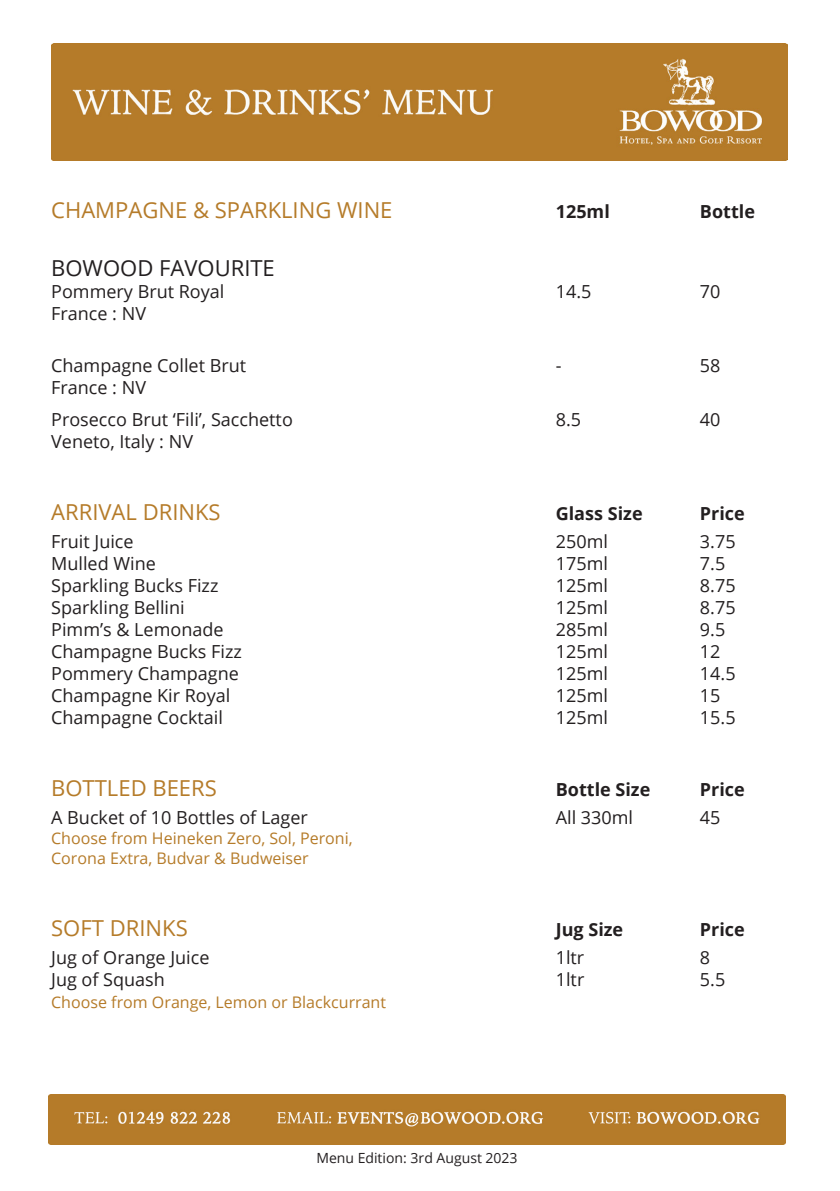
<style>
.page{position:relative;width:840px;height:1191px;background:#fff}
.page>*{position:absolute;margin:0;border:0;box-sizing:border-box;transform-origin:0 0}
.t1{font:22px "Open Sans";color:#b57b29}
.t2{font:22px "Open Sans";color:#231f20}
.t3{font:18px "Open Sans";color:#231f20}
.t4{font:700 18px "Open Sans";color:#231f20}
.t5{font:16px "Open Sans";color:#b57b29}
.t6{font:14px "Open Sans";color:#231f20}
</style>
<div class="page">
<img style="left:49px;top:1094px;width:735px;height:50px">
<img style="left:51px;top:43px;width:735px;height:118px">
<p class="t1" style="left:51px;top:195px;width:342px">CHAMPAGNE &amp; SPARKLING WINE</p>
<p class="t4" style="left:555px;top:199px;width:55px">125ml</p>
<p class="t4" style="left:699px;top:199px;width:56px">Bottle</p>
<p class="t2" style="left:51px;top:253px;width:225px">BOWOOD FAVOURITE</p>
<p class="t3" style="left:51px;top:279px;width:175px">Pommery Brut Royal</p>
<p class="t3" style="left:555px;top:279px;width:37px">14.5</p>
<p class="t3" style="left:699px;top:279px;width:22px">70</p>
<p class="t3" style="left:51px;top:301px;width:96px">France : NV</p>
<p class="t3" style="left:51px;top:353px;width:196px">Champagne Collet Brut</p>
<p class="t3" style="left:555px;top:353px;width:7px">-</p>
<p class="t3" style="left:699px;top:353px;width:22px">58</p>
<p class="t3" style="left:51px;top:375px;width:96px">France : NV</p>
<p class="t3" style="left:51px;top:407px;width:243px">Prosecco Brut ‘Fili’, Sacchetto</p>
<p class="t3" style="left:555px;top:407px;width:27px">8.5</p>
<p class="t3" style="left:699px;top:407px;width:22px">40</p>
<p class="t3" style="left:51px;top:429px;width:143px">Veneto, Italy : NV</p>
<p class="t1" style="left:51px;top:497px;width:171px">ARRIVAL DRINKS</p>
<p class="t4" style="left:555px;top:501px;width:88px">Glass Size</p>
<p class="t4" style="left:699px;top:501px;width:46px">Price</p>
<p class="t3" style="left:51px;top:529px;width:84px">Fruit Juice</p>
<p class="t3" style="left:555px;top:529px;width:54px">250ml</p>
<p class="t3" style="left:699px;top:529px;width:37px">3.75</p>
<p class="t3" style="left:51px;top:551px;width:106px">Mulled Wine</p>
<p class="t3" style="left:555px;top:551px;width:54px">175ml</p>
<p class="t3" style="left:699px;top:551px;width:27px">7.5</p>
<p class="t3" style="left:51px;top:573px;width:169px">Sparkling Bucks Fizz</p>
<p class="t3" style="left:555px;top:573px;width:54px">125ml</p>
<p class="t3" style="left:699px;top:573px;width:37px">8.75</p>
<p class="t3" style="left:51px;top:595px;width:135px">Sparkling Bellini</p>
<p class="t3" style="left:555px;top:595px;width:54px">125ml</p>
<p class="t3" style="left:699px;top:595px;width:37px">8.75</p>
<p class="t3" style="left:51px;top:617px;width:174px">Pimm’s &amp; Lemonade</p>
<p class="t3" style="left:555px;top:617px;width:54px">285ml</p>
<p class="t3" style="left:699px;top:617px;width:27px">9.5</p>
<p class="t3" style="left:51px;top:639px;width:192px">Champagne Bucks Fizz</p>
<p class="t3" style="left:555px;top:639px;width:54px">125ml</p>
<p class="t3" style="left:699px;top:639px;width:22px">12</p>
<p class="t3" style="left:51px;top:661px;width:189px">Pommery Champagne</p>
<p class="t3" style="left:555px;top:661px;width:54px">125ml</p>
<p class="t3" style="left:699px;top:661px;width:37px">14.5</p>
<p class="t3" style="left:51px;top:683px;width:181px">Champagne Kir Royal</p>
<p class="t3" style="left:555px;top:683px;width:54px">125ml</p>
<p class="t3" style="left:699px;top:683px;width:22px">15</p>
<p class="t3" style="left:51px;top:705px;width:173px">Champagne Cocktail</p>
<p class="t3" style="left:555px;top:705px;width:54px">125ml</p>
<p class="t3" style="left:699px;top:705px;width:37px">15.5</p>
<p class="t1" style="left:51px;top:773px;width:167px">BOTTLED BEERS</p>
<p class="t4" style="left:555px;top:777px;width:96px">Bottle Size</p>
<p class="t4" style="left:699px;top:777px;width:46px">Price</p>
<p class="t3" style="left:51px;top:805px;width:258px">A Bucket of 10 Bottles of Lager</p>
<p class="t3" style="left:555px;top:805px;width:79px">All 330ml</p>
<p class="t3" style="left:699px;top:805px;width:22px">45</p>
<p class="t5" style="left:51px;top:827px;width:303px">Choose from Heineken Zero, Sol, Peroni,</p>
<p class="t5" style="left:51px;top:847px;width:259px">Corona Extra, Budvar &amp; Budweiser</p>
<p class="t1" style="left:51px;top:913px;width:138px">SOFT DRINKS</p>
<p class="t4" style="left:555px;top:917px;width:69px">Jug Size</p>
<p class="t4" style="left:699px;top:917px;width:46px">Price</p>
<p class="t3" style="left:51px;top:945px;width:160px">Jug of Orange Juice</p>
<p class="t3" style="left:555px;top:945px;width:30px">1ltr</p>
<p class="t3" style="left:699px;top:945px;width:12px">8</p>
<p class="t3" style="left:51px;top:967px;width:115px">Jug of Squash</p>
<p class="t3" style="left:555px;top:967px;width:30px">1ltr</p>
<p class="t3" style="left:699px;top:967px;width:27px">5.5</p>
<p class="t5" style="left:51px;top:991px;width:336px">Choose from Orange, Lemon or Blackcurrant</p>
<p class="t6" style="left:316px;top:1148px;width:203px">Menu Edition: 3rd August 2023</p>
</div>
